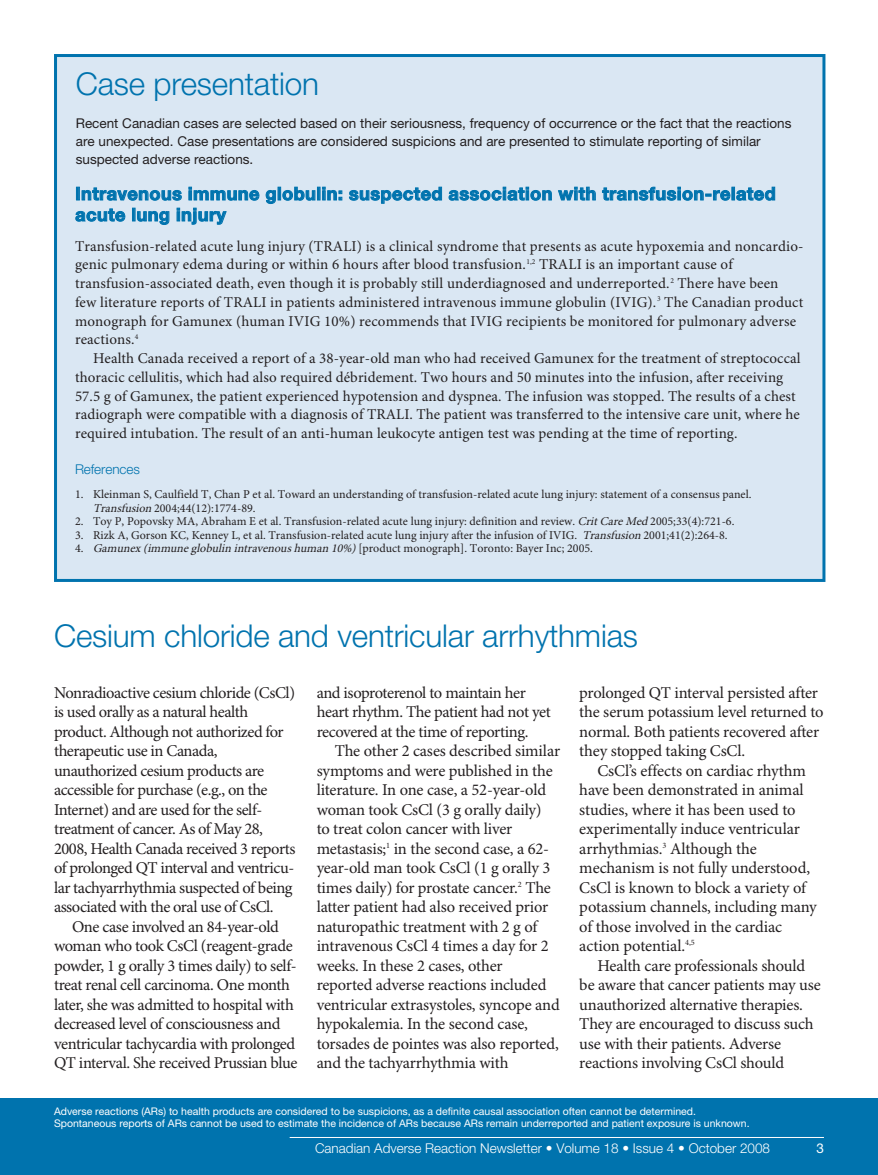
<style>
.page{position:relative;width:878px;height:1175px;background:#fff}
.page>*{position:absolute;margin:0;border:0;box-sizing:border-box;transform-origin:0 0}
.t1{font:300 31.5px "Helvetica Neue LT Std";letter-spacing:-.005em;color:#0073ae}
.t2{font:700 18px/21px "Helvetica Neue LT Std";letter-spacing:.03em;color:#0073ae}
.t3{font:16.5px/19.5px "Minion Pro";letter-spacing:-.02em;color:#231f20}
.t4{font:15px/18.8px "Minion Pro";letter-spacing:.01em;color:#231f20}
.t5{font:13.5px/18px "Helvetica Neue LT Std";color:#231f20}
.t6{font:300 13.5px "Helvetica Neue LT Std";color:#fff}
.t7{font:300 13.5px "Helvetica Neue LT Std";letter-spacing:-.005em;color:#0073ae}
.t8{font:13.5px "Helvetica Neue LT Std";color:#fff}
.t9{font:12px/13.5px "Minion Pro";color:#231f20}
.t10{font:10.5px/12px "Helvetica Neue LT Std";color:#fff}
.s1{font-style:italic}
</style>
<div class="page">
<div style="left:0;top:1098px;width:878px;height:76px;background:#0073ae"></div>
<hr style="left:290px;top:1137px;width:534px;height:1px;background:#fff">
<div style="left:56px;top:56px;width:768px;height:524px;background:#dae7f3"></div>
<div style="left:54px;top:54px;width:771px;height:528px;border:3px solid #0073ae"></div>
<h1 class="t1" style="left:76px;top:72px;width:245px">Case presentation</h1>
<p class="t5" style="left:76px;top:116px;width:717px">Recent Canadian cases are selected based on their seriousness, frequency of occurrence or the fact that the reactions are unexpected. Case presentations are considered suspicions and are presented to stimulate reporting of similar suspected adverse reactions.</p>
<p class="t2" style="left:75px;top:185px;width:701px">Intravenous immune globulin: suspected association with transfusion-related acute lung injury</p>
<p class="t4" style="left:75px;top:238px;width:730px">Transfusion-related acute lung injury (TRALI) is a clinical syndrome that presents as acute hypoxemia and noncardio&shy;genic pulmonary edema during or within 6 hours after blood transfusion.<sup>1,2</sup> TRALI is an important cause of transfusion-associated death, even though it is probably still underdiagnosed and underreported.<sup>2</sup> There have been few literature reports of TRALI in patients administered intravenous immune globulin (IVIG).<sup>3</sup> The Canadian product monograph for Gamunex (human IVIG 10%) recommends that IVIG recipients be monitored for pulmonary adverse reactions.<sup>4</sup></p>
<p class="t4" style="left:75px;top:350px;width:727px;text-indent:18px">Health Canada received a report of a 38-year-old man who had received Gamunex for the treatment of streptococcal thoracic cellulitis, which had also required débridement. Two hours and 50 minutes into the infusion, after receiving 57.5 g of Gamunex, the patient experienced hypotension and dyspnea. The infusion was stopped. The results of a chest radiograph were compatible with a diagnosis of TRALI. The patient was transferred to the intensive care unit, where he required intubation. The result of an anti-human leukocyte antigen test was pending at the time of reporting.</p>
<p class="t7" style="left:75px;top:464px;width:66px">References</p>
<p class="t9" style="left:93px;top:488px;width:660px;text-indent:-18px">1. Kleinman S, Caulfield T, Chan P et al. Toward an understanding of transfusion-related acute lung injury: statement of a consensus panel.<br><span class="s1">Transfusion</span>2004;44(12):1774-89.</p>
<p class="t9" style="left:75px;top:515px;width:661px">2. Toy P, Popovsky MA, Abraham E et al. Transfusion-related acute lung injury: definition and review. <span class="s1">CritCare Med</span> 2005;33(4):721-6.</p>
<p class="t9" style="left:75px;top:529px;width:654px">3. Rizk A, Gorson KC, Kenney L, et al. Transfusion-related acute lung injury after the infusion of IVIG. <span class="s1">Transfusion</span>2001;41(2):264-8.</p>
<p class="t9" style="left:75px;top:542px;width:519px">4. <span class="s1">Gamunex (immune globulin intravenoushuman 10%)</span>[product monograph]. Toronto: Bayer Inc; 2005.</p>
<h1 class="t1" style="left:54px;top:624px;width:585px">Cesium chloride and ventricular arrhythmias</h1>
<p class="t3" style="left:54px;top:684px;width:243px">Nonradioactive cesium chloride (CsCl) is used orally as a natural health product. Although not authorized for therapeutic use in Canada, unauthorized cesium products are accessible for purchase (e.g., on the Internet) and are used for the self&shy;treatment of cancer. As of May 28, 2008, Health Canada received 3 reports of prolonged QT interval and ventricu&shy;lar tachyarrhythmia suspected of being associated with the oral use of CsCl.</p>
<p class="t3" style="left:54px;top:918px;width:245px;text-indent:18px">One case involved an 84-year-old woman who took CsCl (reagent-grade powder, 1 g orally 3 times daily) to self&shy;treat renal cell carcinoma. One month later, she was admitted to hospital with decreased level of consciousness and ventricular tachycardia with prolonged QT interval. She received Prussian blue</p>
<p class="t3" style="left:316px;top:684px;width:235px">and isoproterenol to maintain her heart rhythm. The patient had not yet recovered at the time of reporting.</p>
<p class="t3" style="left:316px;top:742px;width:245px;text-indent:18px">The other 2 cases described similar symptoms and were published in the literature. In one case, a 52-year-old woman took CsCl (3 g orally daily)<br>to treat colon cancer with liver metastasis;<sup>1</sup> in the second case, a 62- year-old man took CsCl (1 g orally 3 times daily) for prostate cancer.<sup>2</sup> The latter patient had also received prior naturopathic treatment with 2 g of intravenous CsCl 4 times a day for 2 weeks. In these 2 cases, other reported adverse reactions included ventricular extrasystoles, syncope and hypokalemia. In the second case, torsades de pointes was also reported, and the tachyarrhythmia with</p>
<p class="t3" style="left:579px;top:684px;width:246px">prolonged QT interval persisted after the serum potassium level returned to normal. Both patients recovered after they stopped taking CsCl.</p>
<p class="t3" style="left:579px;top:762px;width:239px;text-indent:18px">CsCl’s effects on cardiac rhythm have been demonstrated in animal studies, where it has been used to experimentally induce ventricular arrhythmias.<sup>3</sup> Although the mechanism is not fully understood,<br>CsCl is known to block a variety of potassium channels, including many of those involved in the cardiac action potential.<sup>4,5</sup></p>
<p class="t3" style="left:579px;top:957px;width:243px;text-indent:18px">Health care professionals should be aware that cancer patients may use unauthorized alternative therapies.<br>They are encouraged to discuss such use with their patients. Adverse reactions involving CsCl should</p>
<p class="t10" style="left:54px;top:1106px;width:697px">Adverse reactions (ARs) to health products are considered to be suspicions, as a definite causal association often cannot be determined.<br>Spontaneous reports of ARs cannot be used to estimate the incidence of ARs because ARs remain underreported and patient exposure is unknown.</p>
<p class="t6" style="left:315px;top:1143px;width:456px">Canadian Adverse Reaction Newsletter • Volume 18 • Issue 4 • October 2008</p>
<p class="t8" style="left:816px;top:1143px;width:9px">3</p>
</div>
